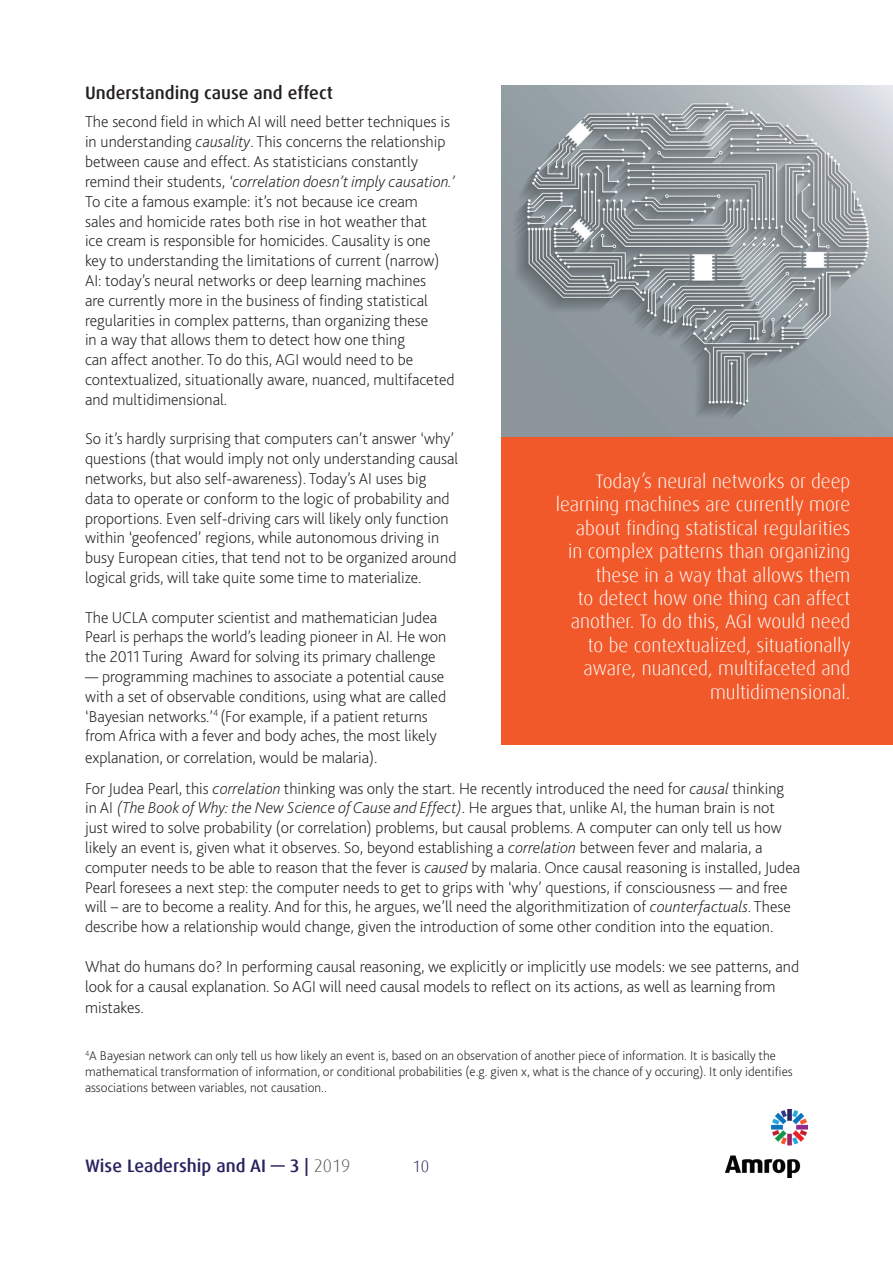
<style>
.page{position:relative;width:893px;height:1263px;background:#fff}
.page>*{position:absolute;margin:0;border:0;box-sizing:border-box;transform-origin:0 0}
.t1{font:300 19.5px/23.4px "Dax";color:#fff;text-align:right}
.t2{font:500 18px "Dax";color:#231f20}
.t3{font:500 18px "Dax";color:#27235f}
.t4{font:200 16.5px/19.8px "Bliss 2";color:#231f20}
.t5{font:300 16.5px "Dax";color:#26255f}
.t6{font:200 13.5px/16.2px "Bliss 2";color:#231f20}
.s1{font-style:italic}
.s2{font-weight:300;color:#58595b}
</style>
<div class="page">
<img style="left:725px;top:1110px;width:83px;height:67px">
<div style="left:502px;top:426px;width:391px;height:319px;background:#f1592a"></div>
<img style="left:502px;top:85px;width:391px;height:352px">
<p class="t2" style="left:85px;top:83px;width:249px">Understanding cause and effect</p>
<p class="t4" style="left:85px;top:112px;width:371px">The second field in which AI will need better techniques is in understanding <span class="s1">causality</span>. This concerns the relationship between cause and effect. As statisticians constantly remind their students, <span class="s1">‘correlation doesn’t imply causation.’ </span>To cite a famous example: it’s not because ice cream<br>sales and homicide rates both rise in hot weather that<br>ice cream is responsible for homicides. Causality is one key to understanding the limitations of current (narrow)<br>AI: today’s neural networks or deep learning machines<br>are currently more in the business of finding statistical regularities in complex patterns, than organizing these<br>in a way that allows them to detect how one thing<br>can affect another. To do this, AGI would need to be contextualized, situationally aware, nuanced, multifaceted and multidimensional.</p>
<p class="t4" style="left:85px;top:428px;width:375px">So it’s hardly surprising that computers can’t answer ‘why’ questions (that would imply not only understanding causal networks, but also self-awareness). Today’s AI uses big data to operate or conform to the logic of probability and proportions. Even self-driving cars will likely only function within ‘geofenced’ regions, while autonomous driving in busy European cities, that tend not to be organized around logical grids, will take quite some time to materialize.</p>
<p class="t4" style="left:85px;top:607px;width:363px">The UCLA computer scientist and mathematician Judea<br>Pearl is perhaps the world’s leading pioneer in AI. He won the 2011 Turing Award for solving its primary challenge</p>
<p class="t4" style="left:85px;top:666px;width:363px">— programming machines to associate a potential cause with a set of observable conditions, using what are called ‘Bayesian networks.’<sup>4</sup> (For example, if a patient returns from Africa with a fever and body aches, the most likely</p>
<p class="t4" style="left:85px;top:742px;width:700px;line-height:30.6px">explanation, or correlation, would be malaria).<br>For Judea Pearl, this <span class="s1">correlation</span> thinking was only the start. He recently introduced the need for <span class="s1">causal</span> thinking</p>
<p class="t4" style="left:85px;top:797px;width:717px">in AI <span class="s1">(The Book of Why: the New Science of Cause and Effect)</span>. He argues that, unlike AI, the human brain is not just wired to solve probability (or correlation) problems, but causal problems. A computer can only tell us how likely an event is, given what it observes. So, beyond establishing a <span class="s1">correlation</span> between fever and malaria, a computer needs to be able to reason that the fever is <span class="s1">caused</span> by malaria. Once causal reasoning is installed, Judea Pearl foresees a next step: the computer needs to get to grips with ‘why’ questions, if consciousness — and free will – are to become a reality. And for this, he argues, we’ll need the algorithmitization of <span class="s1">counterfactuals</span>. These describe how a relationship would change, given the introduction of some other condition into the equation.</p>
<p class="t4" style="left:85px;top:956px;width:716px">What do humans do? In performing causal reasoning, we explicitly or implicitly use models: we see patterns, and look for a causal explanation. So AGI will need causal models to reflect on its actions, as well as learning from</p>
<p class="t4" style="left:85px;top:997px;width:60px">mistakes.</p>
<p class="t1" style="left:556px;top:470px;width:296px">Today’s neural networks or deep learning machines are currently more about finding statistical regularities<br>in complex patterns than organizing these in a way that allows them<br>to detect how one thing can affect another. To do this, AGI would need to be contextualized, situationally aware, nuanced, multifaceted and multidimensional.</p>
<p class="t6" style="left:85px;top:1047px;width:709px"><sup>4</sup>A Bayesian network can only tell us how likely an event is, based on an observation of another piece of information. It is basically the mathematical transformation of information, or conditional probabilities (e.g. given x, what is the chance of y occuring). It only identifies associations between variables, not causation..</p>
<p class="t3" style="left:85px;top:1155px;width:267px">Wise Leadership and AI — 3 | <span class="s2">2019</span></p>
<p class="t5" style="left:412px;top:1157px;width:18px">10</p>
</div>
